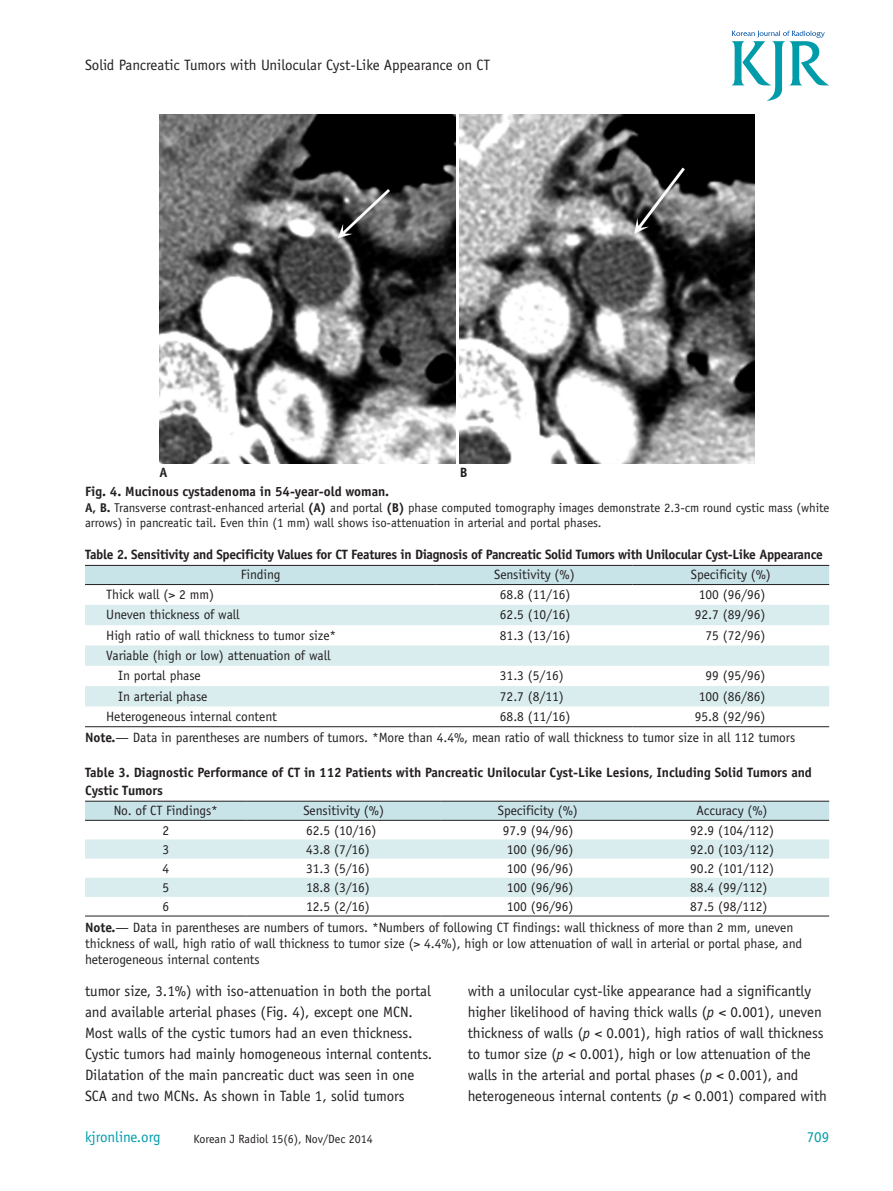
<style>
.page{position:relative;width:893px;height:1191px;background:#fff}
.page>*{position:absolute;margin:0;border:0;box-sizing:border-box;transform-origin:0 0}
.본문{font:15px/21px "Officina Sans Std";letter-spacing:-.005em;color:#231f20}
.t1{font:15px "Officina Sans Std";letter-spacing:-.005em;color:#009caa}
.표본문{font:13.5px "Officina Sans Std";letter-spacing:-.005em;color:#231f20}
.표설명{font:13.5px/16.2px "Officina Sans Std";letter-spacing:-.005em;color:#231f20}
.표제목{font:700 13.5px/18px "Officina Sans Std";letter-spacing:-.005em;color:#231f20}
.표제목-2{font:700 13.5px "Officina Sans Std";letter-spacing:-.025em;color:#231f20}
.그림제목{font:700 13.5px "Officina Sans Std";letter-spacing:-.005em;color:#231f20}
.그림제목1{font:12.75px/15.3px "Officina Sans Std";letter-spacing:-.005em;color:#231f20}
.t2{font:12px "Officina Sans Std";letter-spacing:-.005em;color:#231f20}
.s1{font-weight:700}
.s2{font-style:italic}
</style>
<div class="page">
<svg style="left:732px;top:31px;width:97px;height:70px"></svg>
<img style="left:159px;top:115px;width:296px;height:348px">
<img style="left:459px;top:115px;width:296px;height:348px">
<div style="left:85px;top:566px;width:744px;height:18px;background:#c9e4e9"></div>
<svg style="left:85px;top:605px;width:744px;height:101px;fill:#d9edef"></svg>
<hr style="left:85px;top:726px;width:351px;height:1px;background:#231f20">
<hr style="left:436px;top:726px;width:197px;height:1px;background:#231f20">
<hr style="left:633px;top:726px;width:196px;height:1px;background:#231f20">
<hr style="left:85px;top:565px;width:351px;height:1px;background:#231f20">
<hr style="left:436px;top:565px;width:197px;height:1px;background:#231f20">
<hr style="left:633px;top:565px;width:196px;height:1px;background:#231f20">
<hr style="left:85px;top:584px;width:351px;height:1px;background:#231f20">
<hr style="left:436px;top:584px;width:197px;height:1px;background:#231f20">
<hr style="left:633px;top:584px;width:196px;height:1px;background:#231f20">
<div style="left:85px;top:802px;width:744px;height:18px;background:#c9e4e9"></div>
<svg style="left:85px;top:839px;width:744px;height:58px;fill:#d9edef"></svg>
<hr style="left:85px;top:915px;width:162px;height:1px;background:#231f20">
<hr style="left:247px;top:915px;width:194px;height:1px;background:#231f20">
<hr style="left:441px;top:915px;width:194px;height:1px;background:#231f20">
<hr style="left:635px;top:915px;width:194px;height:1px;background:#231f20">
<hr style="left:85px;top:801px;width:162px;height:1px;background:#231f20">
<hr style="left:247px;top:801px;width:194px;height:1px;background:#231f20">
<hr style="left:441px;top:801px;width:194px;height:1px;background:#231f20">
<hr style="left:635px;top:801px;width:194px;height:1px;background:#231f20">
<hr style="left:85px;top:820px;width:162px;height:1px;background:#231f20">
<hr style="left:247px;top:820px;width:194px;height:1px;background:#231f20">
<hr style="left:441px;top:820px;width:194px;height:1px;background:#231f20">
<hr style="left:635px;top:820px;width:194px;height:1px;background:#231f20">
<p class="본문" style="left:85px;top:54px;width:406px">Solid Pancreatic Tumors with Unilocular Cyst-Like Appearance on CT</p>
<p class="표제목-2" style="left:159px;top:463px;width:10px">A</p>
<p class="표제목-2" style="left:460px;top:463px;width:9px">B</p>
<p class="그림제목" style="left:85px;top:483px;width:306px">Fig. 4. Mucinous cystadenoma in 54-year-old woman.</p>
<p class="그림제목1" style="left:85px;top:500px;width:746px"><span class="s1">A, B.</span> Transverse contrast-enhanced arterial <span class="s1">(A)</span> and portal <span class="s1">(B)</span> phase computed tomography images demonstrate 2.3-cm round cystic mass (white arrows) in pancreatic tail. Even thin (1 mm) wall shows iso-attenuation in arterial and portal phases.</p>
<p class="표제목-2" style="left:85px;top:546px;width:739px">Table 2. Sensitivity and Specificity Values for CT Features in Diagnosis of Pancreatic Solid Tumors with Unilocular Cyst-Like Appearance</p>
<p class="표본문" style="left:241px;top:567px;width:41px">Finding</p>
<p class="표본문" style="left:494px;top:567px;width:82px">Sensitivity (%)</p>
<p class="표본문" style="left:691px;top:567px;width:82px">Specificity (%)</p>
<p class="표본문" style="left:106px;top:586px;width:109px">Thick wall (&gt; 2 mm)</p>
<p class="표본문" style="left:500px;top:586px;width:72px">68.8 (11/16)</p>
<p class="표본문" style="left:699px;top:586px;width:68px">100 (96/96)</p>
<p class="표본문" style="left:106px;top:607px;width:135px">Uneven thickness of wall</p>
<p class="표본문" style="left:500px;top:607px;width:72px">62.5 (10/16)</p>
<p class="표본문" style="left:695px;top:607px;width:72px">92.7 (89/96)</p>
<p class="표본문" style="left:106px;top:627px;width:231px">High ratio of wall thickness to tumor size*</p>
<p class="표본문" style="left:500px;top:627px;width:72px">81.3 (13/16)</p>
<p class="표본문" style="left:705px;top:627px;width:61px">75 (72/96)</p>
<p class="표본문" style="left:106px;top:647px;width:226px">Variable (high or low) attenuation of wall</p>
<p class="표본문" style="left:118px;top:668px;width:84px">In portal phase</p>
<p class="표본문" style="left:500px;top:668px;width:65px">31.3 (5/16)</p>
<p class="표본문" style="left:705px;top:668px;width:61px">99 (95/96)</p>
<p class="표본문" style="left:118px;top:688px;width:91px">In arterial phase</p>
<p class="표본문" style="left:500px;top:688px;width:65px">72.7 (8/11)</p>
<p class="표본문" style="left:699px;top:688px;width:68px">100 (86/86)</p>
<p class="표본문" style="left:106px;top:708px;width:172px">Heterogeneous internal content</p>
<p class="표본문" style="left:500px;top:708px;width:72px">68.8 (11/16)</p>
<p class="표본문" style="left:695px;top:708px;width:72px">95.8 (92/96)</p>
<p class="표설명" style="left:85px;top:729px;width:712px"><span class="s1">Note.</span>— Data in parentheses are numbers of tumors. *More than 4.4%, mean ratio of wall thickness to tumor size in all 112 tumors</p>
<p class="표제목" style="left:85px;top:763px;width:728px">Table 3. Diagnostic Performance of CT in 112 Patients with Pancreatic Unilocular Cyst-Like Lesions, Including Solid Tumors and<br>Cystic Tumors</p>
<p class="표본문" style="left:114px;top:802px;width:106px">No. of CT Findings*</p>
<p class="표본문" style="left:303px;top:802px;width:82px">Sensitivity (%)</p>
<p class="표본문" style="left:498px;top:802px;width:82px">Specificity (%)</p>
<p class="표본문" style="left:697px;top:802px;width:73px">Accuracy (%)</p>
<p class="표본문" style="left:162px;top:822px;width:8px">2</p>
<p class="표본문" style="left:306px;top:822px;width:72px">62.5 (10/16)</p>
<p class="표본문" style="left:503px;top:822px;width:72px">97.9 (94/96)</p>
<p class="표본문" style="left:690px;top:822px;width:85px">92.9 (104/112)</p>
<p class="표본문" style="left:162px;top:841px;width:8px">3</p>
<p class="표본문" style="left:306px;top:841px;width:65px">43.8 (7/16)</p>
<p class="표본문" style="left:507px;top:841px;width:68px">100 (96/96)</p>
<p class="표본문" style="left:690px;top:841px;width:85px">92.0 (103/112)</p>
<p class="표본문" style="left:162px;top:860px;width:8px">4</p>
<p class="표본문" style="left:306px;top:860px;width:65px">31.3 (5/16)</p>
<p class="표본문" style="left:507px;top:860px;width:68px">100 (96/96)</p>
<p class="표본문" style="left:690px;top:860px;width:85px">90.2 (101/112)</p>
<p class="표본문" style="left:162px;top:879px;width:8px">5</p>
<p class="표본문" style="left:306px;top:879px;width:65px">18.8 (3/16)</p>
<p class="표본문" style="left:507px;top:879px;width:68px">100 (96/96)</p>
<p class="표본문" style="left:690px;top:879px;width:79px">88.4 (99/112)</p>
<p class="표본문" style="left:162px;top:898px;width:8px">6</p>
<p class="표본문" style="left:306px;top:898px;width:65px">12.5 (2/16)</p>
<p class="표본문" style="left:507px;top:898px;width:68px">100 (96/96)</p>
<p class="표본문" style="left:690px;top:898px;width:79px">87.5 (98/112)</p>
<p class="표설명" style="left:85px;top:919px;width:719px"><span class="s1">Note.</span>— Data in parentheses are numbers of tumors. *Numbers of following CT findings: wall thickness of more than 2 mm, uneven thickness of wall, high ratio of wall thickness to tumor size (&gt; 4.4%), high or low attenuation of wall in arterial or portal phase, and heterogeneous internal contents</p>
<p class="본문" style="left:85px;top:980px;width:349px">tumor size, 3.1%) with iso-attenuation in both the portal and available arterial phases (Fig. 4), except one MCN.<br>Most walls of the cystic tumors had an even thickness.<br>Cystic tumors had mainly homogeneous internal contents.<br>Dilatation of the main pancreatic duct was seen in one SCA and two MCNs. As shown in Table 1, solid tumors</p>
<p class="본문" style="left:468px;top:980px;width:361px">with a unilocular cyst-like appearance had a significantly higher likelihood of having thick walls (<span class="s2">p</span> &lt; 0.001), uneven thickness of walls (<span class="s2">p</span> &lt; 0.001), high ratios of wall thickness to tumor size (<span class="s2">p</span> &lt; 0.001), high or low attenuation of the walls in the arterial and portal phases (<span class="s2">p</span> &lt; 0.001), and heterogeneous internal contents (<span class="s2">p</span> &lt; 0.001) compared with</p>
<p class="t1" style="left:85px;top:1128px;width:77px">kjronline.org</p>
<p class="t2" style="left:194px;top:1132px;width:181px">Korean J Radiol 15(6), Nov/Dec 2014</p>
<p class="t1" style="left:807px;top:1128px;width:24px">709</p>
</div>
